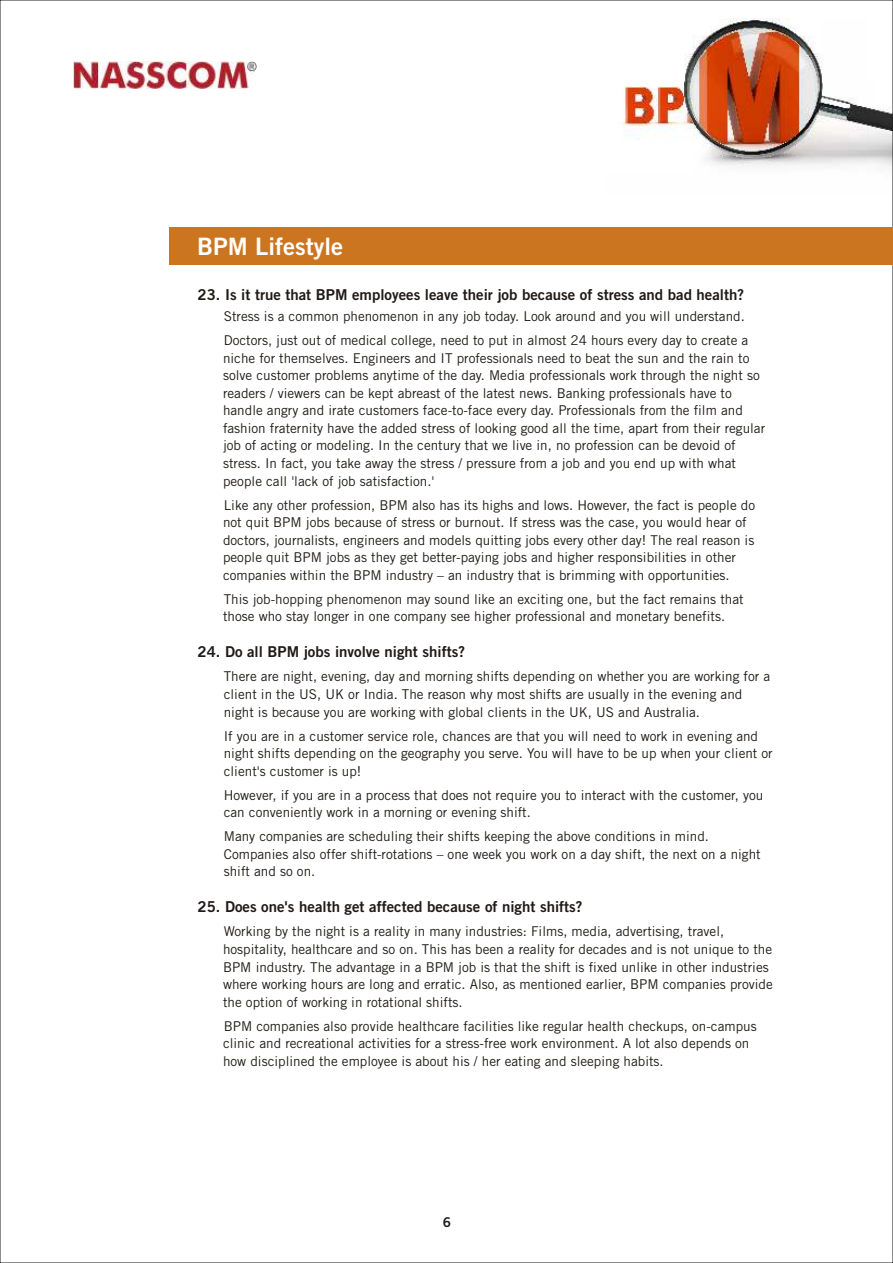
<style>
.page{position:relative;width:893px;height:1263px;background:#fff}
.page>*{position:absolute;margin:0;border:0;box-sizing:border-box;transform-origin:0 0}
.t1{font:24px "Trade Gothic Bold Two";color:#fff}
.t2{font:15px "Trade Gothic Bold Two";color:#1f1a17}
.t3{font:13.5px/17.5px "Trade Gothic";color:#1f1a17}
.t4{font:13.5px "Trade Gothic Bold Two";color:#1f1a17}
</style>
<div class="page">
<img style="left:73px;top:61px;width:184px;height:27px">
<img style="left:622px;top:18px;width:269px;height:150px">
<div style="left:169px;top:227px;width:723px;height:37px;background:#cc7521"></div>
<h1 class="t1" style="left:197px;top:237px;width:147px">BPM Lifestyle</h1>
<p class="t2" style="left:198px;top:288px;width:548px">23. Is it true that BPM employees leave their job because of stress and bad health?</p>
<p class="t3" style="left:224px;top:305px;width:526px;line-height:24px">Stress is a common phenomenon in any job today. Look around and you will understand.<br>Doctors, just out of medical college, need to put in almost 24 hours every day to create a</p>
<p class="t3" style="left:223px;top:350px;width:544px">niche for themselves. Engineers and IT professionals need to beat the sun and the rain to solve customer problems anytime of the day. Media professionals work through the night so readers / viewers can be kept abreast of the latest news. Banking professionals have to handle angry and irate customers face-to-face every day. Professionals from the film and fashion fraternity have the added stress of looking good all the time, apart from their regular job of acting or modeling. In the century that we live in, no profession can be devoid of stress. In fact, you take away the stress / pressure from a job and you end up with what people call 'lack of job satisfaction.'</p>
<p class="t3" style="left:223px;top:497px;width:534px">Like any other profession, BPM also has its highs and lows. However, the fact is people do not quit BPM jobs because of stress or burnout. If stress was the case, you would hear of doctors, journalists, engineers and models quitting jobs every other day! The real reason is people quit BPM jobs as they get better-paying jobs and higher responsibilities in other companies within the BPM industry – an industry that is brimming with opportunities.</p>
<p class="t3" style="left:223px;top:591px;width:522px">This job-hopping phenomenon may sound like an exciting one, but the fact remains that those who stay longer in one company see higher professional and monetary benefits.</p>
<p class="t2" style="left:198px;top:645px;width:269px">24. Do all BPM jobs involve night shifts?</p>
<p class="t3" style="left:224px;top:669px;width:548px">There are night, evening, day and morning shifts depending on whether you are working for a client in the US, UK or India. The reason why most shifts are usually in the evening and night is because you are working with global clients in the UK, US and Australia.</p>
<p class="t3" style="left:224px;top:728px;width:550px">If you are in a customer service role, chances are that you will need to work in evening and night shifts depending on the geography you serve. You will have to be up when your client or client's customer is up!</p>
<p class="t3" style="left:224px;top:787px;width:541px">However, if you are in a process that does not require you to interact with the customer, you can conveniently work in a morning or evening shift.</p>
<p class="t3" style="left:224px;top:829px;width:538px">Many companies are scheduling their shifts keeping the above conditions in mind.<br>Companies also offer shift-rotations – one week you work on a day shift, the next on a night shift and so on.</p>
<p class="t2" style="left:198px;top:900px;width:386px">25. Does one's health get affected because of night shifts?</p>
<p class="t3" style="left:223px;top:924px;width:551px">Working by the night is a reality in many industries: Films, media, advertising, travel, hospitality, healthcare and so on. This has been a reality for decades and is not unique to the BPM industry. The advantage in a BPM job is that the shift is fixed unlike in other industries where working hours are long and erratic. Also, as mentioned earlier, BPM companies provide the option of working in rotational shifts.</p>
<p class="t3" style="left:223px;top:1018px;width:535px">BPM companies also provide healthcare facilities like regular health checkups, on-campus clinic and recreational activities for a stress-free work environment. A lot also depends on how disciplined the employee is about his / her eating and sleeping habits.</p>
<p class="t4" style="left:443px;top:1216px;width:10px">6</p>
</div>
